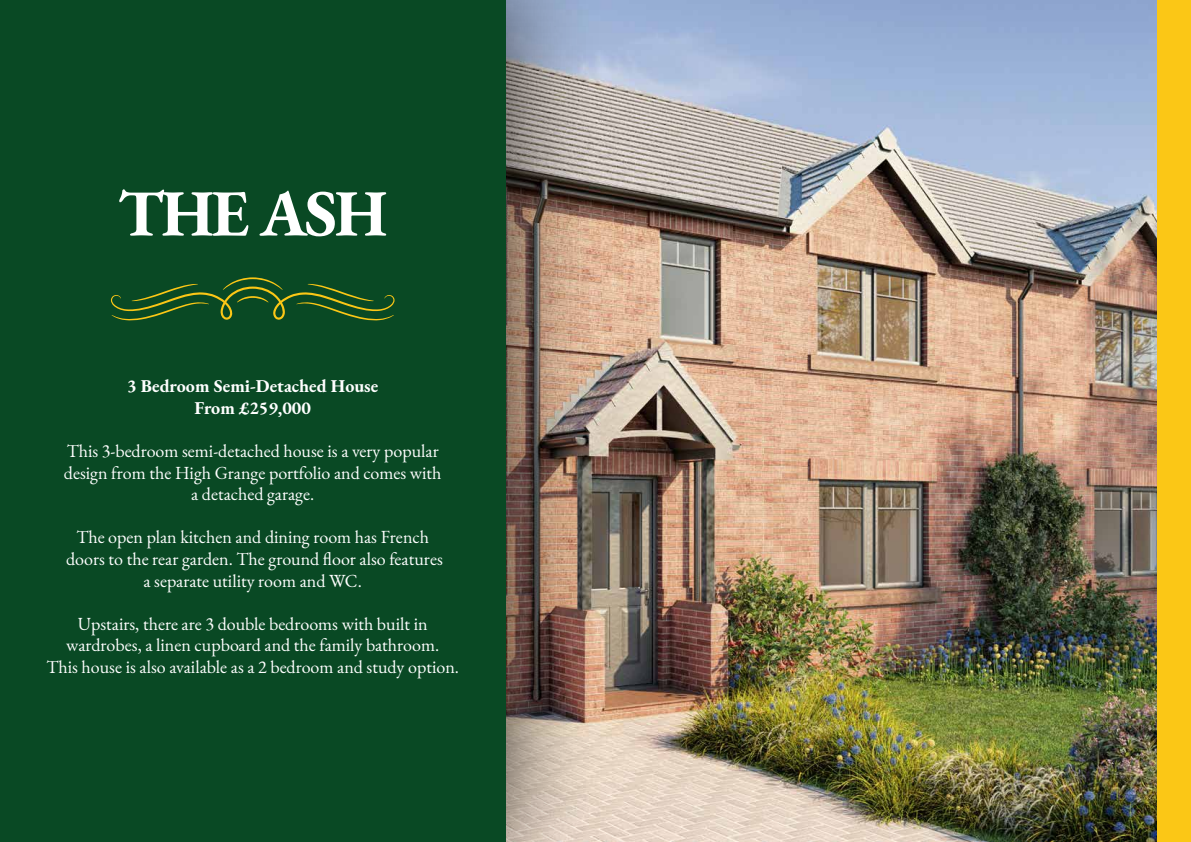
<style>
.page{position:relative;width:1191px;height:842px;background:#fff}
.page>*{position:absolute;margin:0;border:0;box-sizing:border-box;transform-origin:0 0}
.t1{font:700 66px "EB Garamond";letter-spacing:-.04em;color:#fff}
.t2{font:18px/21.6px "EB Garamond";color:#fff;text-align:center}
.t3{font:700 18px/21.6px "EB Garamond";color:#fff;text-align:center}
</style>
<div class="page">
<img style="left:602px;top:0;width:555px;height:842px">
<div style="left:0;top:0;width:602px;height:842px;background:#000;opacity:.75"></div>
<div style="left:0;top:0;width:505px;height:842px;background:#094924"></div>
<svg style="left:111px;top:277px;width:283px;height:44px"></svg>
<div style="left:1157px;top:0;width:34px;height:842px;background:#fbc716"></div>
<h1 class="t1" style="left:118px;top:167px;width:271px">THE ASH</h1>
<p class="t3" style="left:127px;top:375px;width:253px">3 Bedroom Semi-Detached House<br>From £259,000</p>
<p class="t2" style="left:64px;top:440px;width:379px">This 3-bedroom semi-detached house is a very popular design from the High Grange portfolio and comes with a detached garage.</p>
<p class="t2" style="left:66px;top:527px;width:378px">The open plan kitchen and dining room has French doors to the rear garden. The ground floor also features a separate utility room and WC.</p>
<p class="t2" style="left:46px;top:613px;width:414px">Upstairs, there are 3 double bedrooms with built in wardrobes, a linen cupboard and the family bathroom.<br>This house is also available as a 2 bedroom and study option.</p>
</div>
